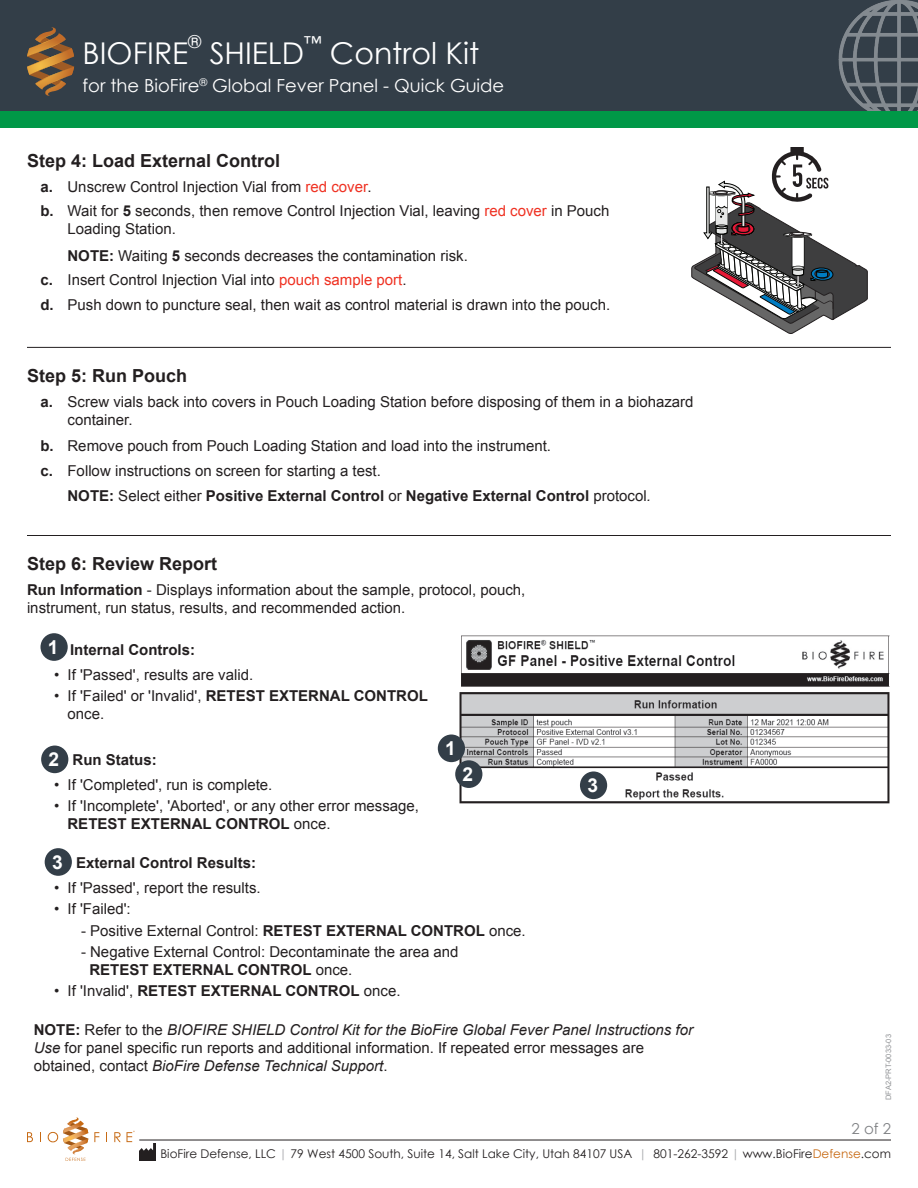
<style>
.page{position:relative;width:918px;height:1188px;background:#fff}
.page>*{position:absolute;margin:0;border:0;box-sizing:border-box;transform-origin:0 0}
.t1{font:30px "Century Gothic";color:#fff}
.t2{font:700 19.2px "Arial";color:#fff}
.Step_Header{font:700 18px "Arial";color:#231f20}
.t3{font:18px "Century Gothic";color:#fff}
.t4{font:17.55px "Century Gothic";color:#fff}
.Note{font:15px/18px "Arial";color:#231f20}
.t5{font:700 15px "Arial";color:#231f20}
.t6{font:15px "Century Gothic";color:#808285}
.t7{font:12px "Century Gothic";color:#231f20}
.chapter_text{font:7.5px "Arial";color:#919396}
.s1{font-weight:700}
.s2{color:#ef3122}
.s3{font-weight:400}
.s4{font-weight:400;font-style:italic}
.s5{font-style:italic}
.s6{color:#a8a9ad}
.s7{color:#c76a14}
</style>
<div class="page">
<div style="left:0;top:0;width:918px;height:111px;background:#333e48"></div>
<img style="left:838px;top:0;width:80px;height:111px">
<svg style="left:27px;top:27px;width:47px;height:69px"></svg>
<div style="left:0;top:111px;width:918px;height:17px;background:#009847"></div>
<div style="left:41px;top:633px;width:27px;height:28px;background:#333e48;border-radius:50%"></div>
<div style="left:41px;top:746px;width:27px;height:27px;background:#333e48;border-radius:50%"></div>
<div style="left:45px;top:848px;width:27px;height:28px;background:#333e48;border-radius:50%"></div>
<hr style="left:139px;top:1140px;width:752px;height:1px;background:#231f20">
<svg style="left:27px;top:1132px;width:6px;height:10px"></svg>
<svg style="left:94px;top:1132px;width:5px;height:10px"></svg>
<svg style="left:114px;top:1132px;width:7px;height:10px"></svg>
<svg style="left:48px;top:1117px;width:40px;height:44px"></svg>
<svg style="left:127px;top:1131px;width:8px;height:11px"></svg>
<img style="left:139px;top:1144px;width:17px;height:17px">
<hr style="left:27px;top:347px;width:864px;height:1px;background:#231f20">
<hr style="left:27px;top:535px;width:864px;height:1px;background:#231f20">
<img style="left:460px;top:635px;width:430px;height:169px">
<div style="left:438px;top:735px;width:27px;height:27px;background:#333e48;border-radius:50%"></div>
<div style="left:455px;top:760px;width:27px;height:28px;background:#333e48;border-radius:50%"></div>
<div style="left:580px;top:771px;width:27px;height:28px;background:#333e48;border-radius:50%"></div>
<svg style="left:691px;top:148px;width:177px;height:186px"></svg>
<p class="t4" style="left:188px;top:29px;width:15px">®</p>
<h1 class="t1" style="left:83px;top:33px;width:107px">BIOFIRE</h1>
<p class="t4" style="left:304px;top:31px;width:19px">™</p>
<h1 class="t1" style="left:210px;top:33px;width:96px">SHIELD</h1>
<h1 class="t1" style="left:330px;top:33px;width:151px">Control Kit</h1>
<p class="t3" style="left:83px;top:73px;width:423px">for the BioFire<sup>®</sup> Global Fever Panel - Quick Guide</p>
<p class="Step_Header" style="left:27px;top:149px;width:255px">Step 4: Load External Control</p>
<p class="Note" style="left:40px;top:177px;width:333px"><span class="s1">a.</span> Unscrew Control Injection Vial from <span class="s2">red cover</span>.</p>
<p class="Note" style="left:68px;top:202px;width:543px;text-indent:-27px"><span class="s1">b.</span> Wait for <span class="s1">5</span> seconds, then remove Control Injection Vial, leaving <span class="s2">red cover</span> in Pouch<br>Loading Station.</p>
<p class="Note" style="left:68px;top:246px;width:402px"><span class="s1">NOTE:</span> Waiting <span class="s1">5</span> seconds decreases the contamination risk.</p>
<p class="Note" style="left:40px;top:271px;width:368px"><span class="s1">c.</span> Insert Control Injection Vial into <span class="s2">pouch sample port</span>.</p>
<p class="Note" style="left:40px;top:296px;width:571px"><span class="s1">d.</span> Push down to puncture seal, then wait as control material is drawn into the pouch.</p>
<p class="Step_Header" style="left:27px;top:364px;width:162px">Step 5: Run Pouch</p>
<p class="Note" style="left:68px;top:393px;width:628px;text-indent:-27px"><span class="s1">a.</span> Screw vials back into covers in Pouch Loading Station before disposing of them in a biohazard container.</p>
<p class="Note" style="left:40px;top:437px;width:512px"><span class="s1">b.</span> Remove pouch from Pouch Loading Station and load into the instrument.</p>
<p class="Note" style="left:40px;top:462px;width:342px"><span class="s1">c.</span> Follow instructions on screen for starting a test.</p>
<p class="t5" style="left:68px;top:486px;width:585px">NOTE: <span class="s3">Select either</span> Positive External Control <span class="s3">or</span> Negative External Control <span class="s3">protocol</span><span class="s4">.</span></p>
<p class="Step_Header" style="left:27px;top:552px;width:192px">Step 6: Review Report</p>
<p class="Note" style="left:27px;top:580px;width:500px"><span class="s1">Run Information</span> - Displays information about the sample, protocol, pouch, instrument, run status, results, and recommended action.</p>
<p class="t2" style="left:48px;top:635px;width:12px">1</p>
<p class="t5" style="left:70px;top:640px;width:127px">Internal Controls:</p>
<p class="Note" style="left:54px;top:666px;width:201px">• If 'Passed', results are valid.</p>
<p class="Note" style="left:68px;top:687px;width:362px;text-indent:-14px">• If 'Failed' or 'Invalid', <span class="s1">RETEST EXTERNAL CONTROL </span>once.</p>
<p class="t2" style="left:49px;top:747px;width:12px">2</p>
<p class="t5" style="left:73px;top:750px;width:86px">Run Status:</p>
<p class="Note" style="left:54px;top:776px;width:220px">• If 'Completed', run is complete.</p>
<p class="Note" style="left:68px;top:797px;width:353px;text-indent:-14px">• If 'Incomplete', 'Aborted', or any other error message,<br><span class="s1">RETEST EXTERNAL CONTROL</span> once.</p>
<p class="t2" style="left:52px;top:850px;width:12px">3</p>
<p class="t5" style="left:76px;top:853px;width:182px">External Control Results:</p>
<p class="Note" style="left:54px;top:879px;width:208px">• If 'Passed', report the results.</p>
<p class="Note" style="left:54px;top:900px;width:78px">• If 'Failed':</p>
<p class="Note" style="left:81px;top:921px;width:446px">- Positive External Control: <span class="s1">RETEST EXTERNAL CONTROL</span> once.</p>
<p class="Note" style="left:89px;top:943px;width:371px;text-indent:-8px">- Negative External Control: Decontaminate the area and<br><span class="s1">RETEST EXTERNAL CONTROL</span> once.</p>
<p class="t5" style="left:54px;top:981px;width:348px"><span class="s3">• If 'Invalid',</span> RETEST EXTERNAL CONTROL <span class="s3">once.</span></p>
<p class="Note" style="left:34px;top:1021px;width:661px"><span class="s1">NOTE:</span> Refer to the <span class="s5">BIOFIRE SHIELD Control Kit for the BioFire Global Fever Panel Instructions for<br>Use</span> for panel specific run reports and additional information. If repeated error messages are obtained, contact <span class="s5">BioFire Defense Technical Support</span>.</p>
<p class="t2" style="left:445px;top:736px;width:12px">1</p>
<p class="t2" style="left:463px;top:762px;width:12px">2</p>
<p class="t2" style="left:587px;top:773px;width:12px">3</p>
<p class="chapter_text" style="left:883px;top:1100px;width:67px;rotate:-90deg">DFA2-PRT-0033-03</p>
<p class="t6" style="left:852px;top:1118px;width:41px">2 of 2</p>
<p class="t7" style="left:160px;top:1145px;width:732px">BioFire Defense, LLC <span class="s6">|</span> 79 West 4500 South, Suite 14, Salt Lake City, Utah 84107 USA <span class="s6">|</span> 801-262-3592 <span class="s6">|</span> www.BioFire<span class="s7">Defense</span>.com</p>
</div>
